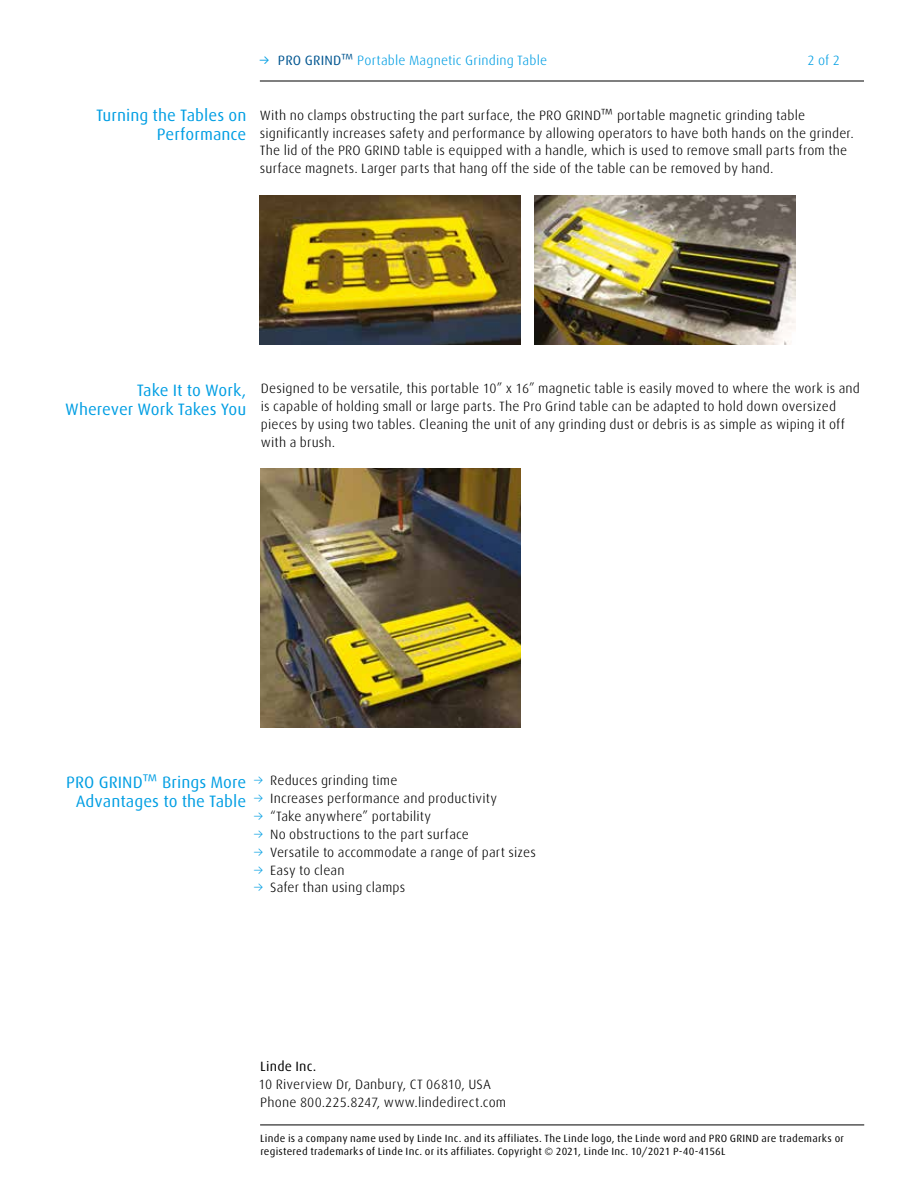
<style>
.page{position:relative;width:918px;height:1188px;background:#fff}
.page>*{position:absolute;margin:0;border:0;box-sizing:border-box;transform-origin:0 0}
.t1{font:16.5px/18.9px "Linde Dax Global";color:#009ee3;text-align:right}
.t2{font:300 13.5px/17.9px "Linde Dax Global";letter-spacing:.01em;color:#000}
.t3{font:300 13.5px "Linde Dax Global";letter-spacing:.01em;color:#009ee3}
.t4{font:13.5px "Linde Dax Global";letter-spacing:.01em;color:#000}
.t5{font:10.5px/12.6px "Linde Dax Global";letter-spacing:.02em;color:#000}
.s1{font-weight:400}
.s2{font-weight:400;color:#005590}
.s3{color:#009ee3}
</style>
<div class="page">
<hr style="left:260px;top:81px;width:604px;height:1px;background:#000">
<hr style="left:260px;top:1125px;width:604px;height:1px;background:#000">
<img style="left:260px;top:195px;width:261px;height:149px">
<img style="left:260px;top:468px;width:261px;height:260px">
<img style="left:534px;top:195px;width:261px;height:149px">
<p class="t3" style="left:259px;top:52px;width:290px"><span class="s1">→</span> <span class="s2">PRO GRIND™</span> Portable Magnetic Grinding Table</p>
<p class="t3" style="left:808px;top:52px;width:34px">2 of 2</p>
<p class="t1" style="left:96px;top:106px;width:152px">Turning the Tables on<br>Performance</p>
<p class="t2" style="left:260px;top:106px;width:595px">With no clamps obstructing the part surface, the PRO GRIND™ portable magnetic grinding table significantly increases safety and performance by allowing operators to have both hands on the grinder.<br>The lid of the PRO GRIND table is equipped with a handle, which is used to remove small parts from the surface magnets. Larger parts that hang off the side of the table can be removed by hand.</p>
<p class="t1" style="left:65px;top:381px;width:183px">Take It to Work,<br>Wherever Work Takes You</p>
<p class="t2" style="left:261px;top:380px;width:601px">Designed to be versatile, this portable 10” x 16” magnetic table is easily moved to where the work is and is capable of holding small or large parts. The Pro Grind table can be adapted to hold down oversized pieces by using two tables. Cleaning the unit of any grinding dust or debris is as simple as wiping it off with a brush.</p>
<p class="t1" style="left:66px;top:773px;width:182px;text-align:center">PRO GRIND™ Brings More<br>Advantages to the Table</p>
<p class="t2" style="left:253px;top:772px;width:146px"><span class="s3">→</span> Reduces grinding time</p>
<p class="t2" style="left:253px;top:790px;width:246px"><span class="s3">→</span> Increases performance and productivity</p>
<p class="t2" style="left:253px;top:807px;width:180px"><span class="s3">→</span> “Take anywhere” portability</p>
<p class="t2" style="left:253px;top:825px;width:217px"><span class="s3">→</span> No obstructions to the part surface</p>
<p class="t2" style="left:253px;top:843px;width:284px"><span class="s3">→</span> Versatile to accommodate a range of part sizes</p>
<p class="t2" style="left:253px;top:861px;width:93px"><span class="s3">→</span> Easy to clean</p>
<p class="t2" style="left:253px;top:879px;width:154px"><span class="s3">→</span> Safer than using clamps</p>
<p class="t4" style="left:260px;top:1058px;width:58px">Linde Inc.</p>
<p class="t2" style="left:259px;top:1075px;width:249px">10 Riverview Dr, Danbury, CT 06810, USA<br>Phone 800.225.8247, www.lindedirect.com</p>
<p class="t5" style="left:260px;top:1132px;width:585px">Linde is a company name used by Linde Inc. and its affiliates. The Linde logo, the Linde word and PRO GRIND are trademarks or registered trademarks of Linde Inc. or its affiliates. Copyright © 2021, Linde Inc. 10/2021 P-40-4156L</p>
</div>
